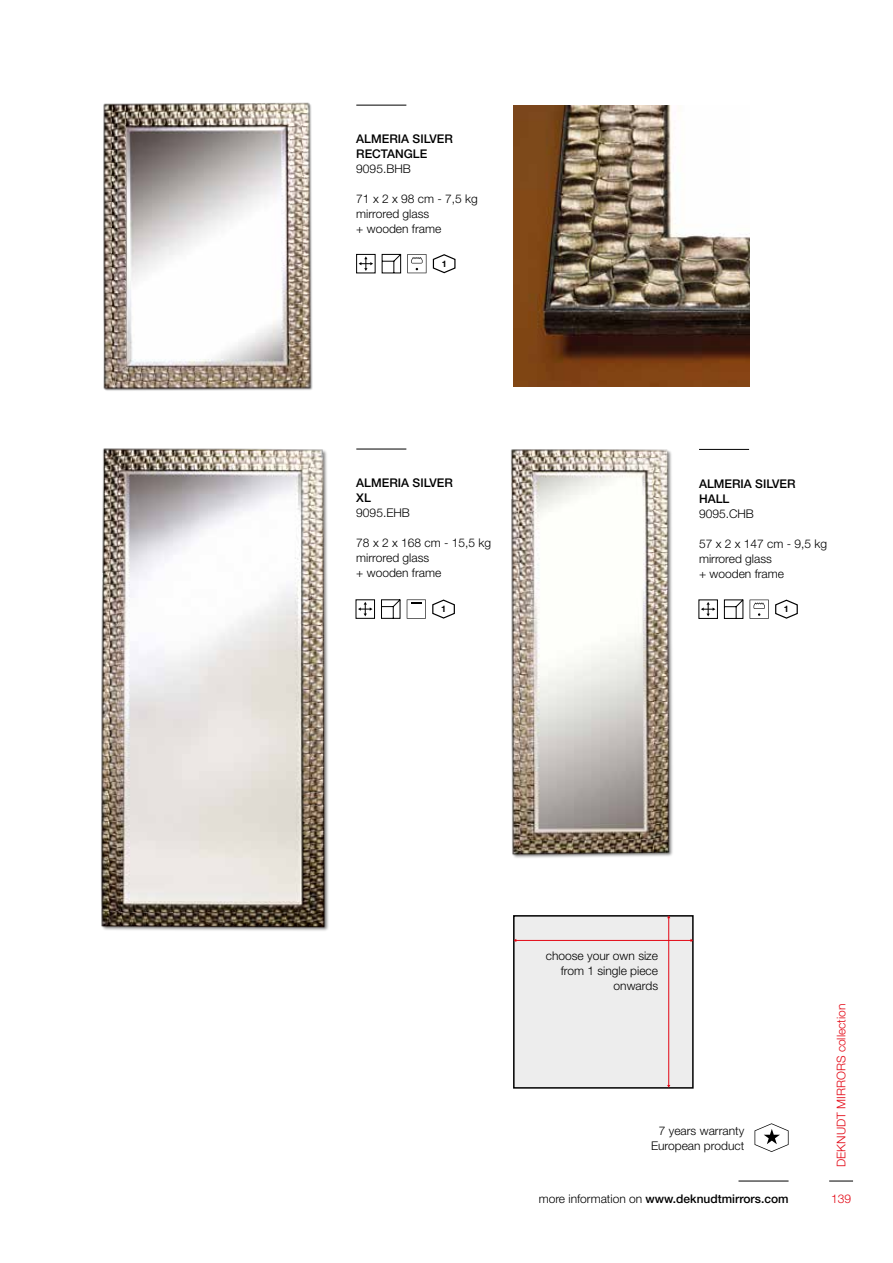
<style>
.page{position:relative;width:893px;height:1263px;background:#fff}
.page>*{position:absolute;margin:0;border:0;box-sizing:border-box;transform-origin:0 0}
.t1{font:300 12px/15px "Helvetica Neue LT Std";color:#000}
.t2{font:500 12px/15px "Helvetica Neue LT Std";color:#000}
.t3{font:300 12px "Helvetica Neue LT Std";color:#e30613}
.t4{font:700 9px "Helvetica Neue LT Std";color:#000}
.s1{font-weight:300}
</style>
<div class="page">
<hr style="left:738px;top:1181px;width:51px;height:1px;background:#000">
<svg style="left:754px;top:1123px;width:35px;height:29px"></svg>
<hr style="left:356px;top:105px;width:50px;height:1px;background:#000">
<hr style="left:356px;top:449px;width:50px;height:1px;background:#000">
<hr style="left:699px;top:449px;width:50px;height:1px;background:#000">
<img style="left:101px;top:448px;width:228px;height:483px">
<img style="left:103px;top:102px;width:210px;height:289px">
<img style="left:510px;top:449px;width:163px;height:409px">
<img style="left:513px;top:105px;width:236px;height:282px">
<svg style="left:698px;top:599px;width:20px;height:20px"></svg>
<svg style="left:355px;top:599px;width:20px;height:20px"></svg>
<svg style="left:407px;top:254px;width:19px;height:19px"></svg>
<svg style="left:356px;top:254px;width:45px;height:20px"></svg>
<svg style="left:724px;top:599px;width:20px;height:20px"></svg>
<svg style="left:381px;top:599px;width:20px;height:20px"></svg>
<svg style="left:432px;top:254px;width:24px;height:20px"></svg>
<svg style="left:750px;top:599px;width:48px;height:20px"></svg>
<svg style="left:407px;top:599px;width:48px;height:20px"></svg>
<div style="left:514px;top:916px;width:179px;height:172px;background:#ededed"></div>
<div style="left:513px;top:915px;width:181px;height:174px;border:2px solid #000"></div>
<hr style="left:515px;top:940px;width:177px;height:1px;background:#e30613">
<hr style="left:668px;top:918px;width:1px;height:168px;background:#e30613">
<svg style="left:829px;top:1181px;width:24px;height:1px"></svg>
<p class="t2" style="left:356px;top:131px;width:98px">ALMERIA SILVER<br>RECTANGLE</p>
<p class="t1" style="left:356px;top:161px;width:56px">9095.BHB</p>
<p class="t1" style="left:356px;top:191px;width:123px">71 x 2 x 98 cm - 7,5 kg mirrored glass<br>+ wooden frame</p>
<p class="t4" style="left:442px;top:258px;width:7px">1</p>
<p class="t2" style="left:356px;top:475px;width:98px">ALMERIA SILVER<br>XL</p>
<p class="t1" style="left:356px;top:505px;width:55px">9095.EHB</p>
<p class="t1" style="left:356px;top:535px;width:136px">78 x 2 x 168 cm - 15,5 kg mirrored glass<br>+ wooden frame</p>
<p class="t2" style="left:699px;top:476px;width:98px">ALMERIA SILVER<br>HALL</p>
<p class="t1" style="left:699px;top:505px;width:56px">9095.CHB</p>
<p class="t1" style="left:699px;top:535px;width:130px">57 x 2 x 147 cm - 9,5 kg mirrored glass<br>+ wooden frame</p>
<p class="t4" style="left:441px;top:603px;width:7px">1</p>
<p class="t4" style="left:784px;top:604px;width:7px">1</p>
<p class="t1" style="left:546px;top:947px;width:114px;text-align:right">choose your own size from 1 single piece onwards</p>
<p class="t1" style="left:651px;top:1123px;width:95px;text-align:right">7 years warranty<br>European product</p>
<p class="t2" style="left:539px;top:1191px;width:251px"><span class="s1">more information on</span> www.deknudtmirrors.com</p>
<p class="t3" style="left:834px;top:1167px;width:165px;rotate:-90deg">DEKNUDT MIRRORS collection</p>
<p class="t3" style="left:831px;top:1191px;width:22px">139</p>
</div>
